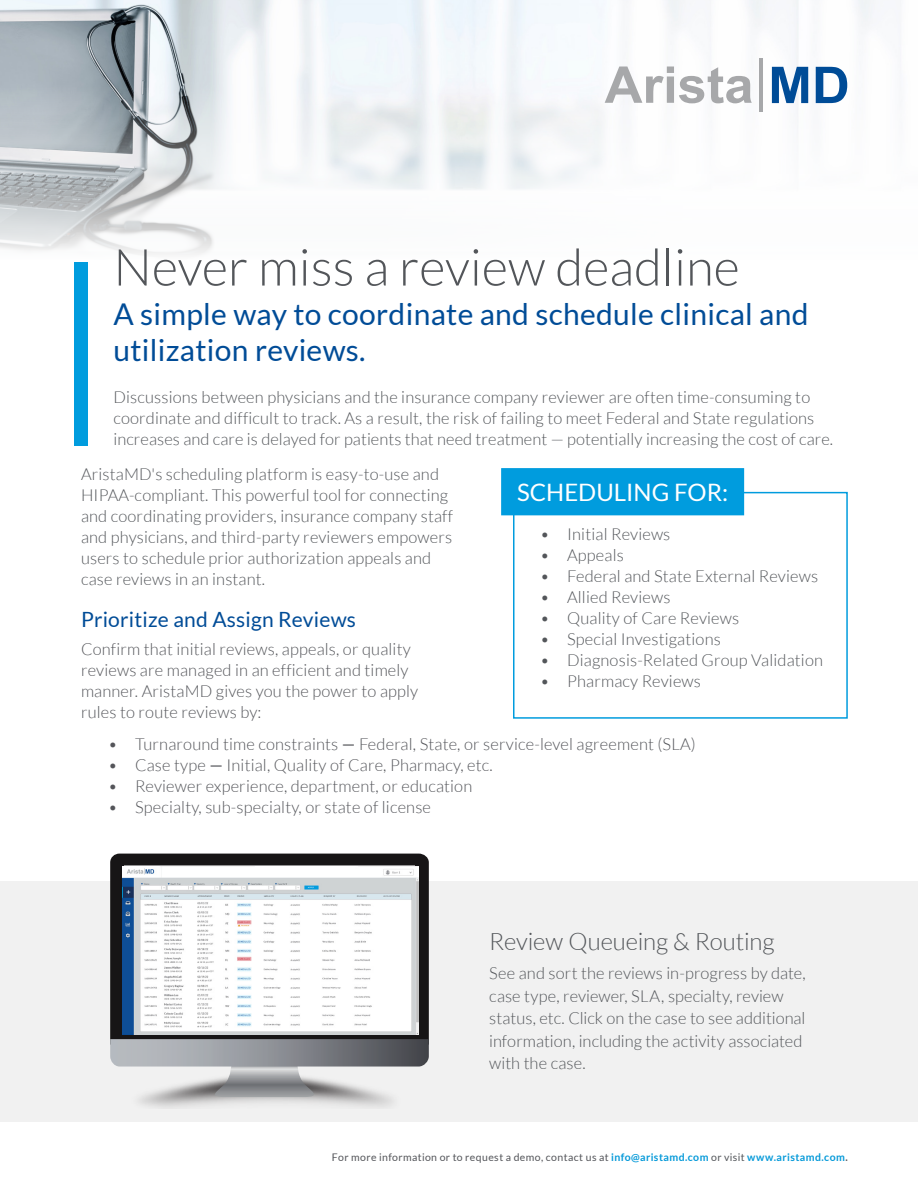
<style>
.page{position:relative;width:918px;height:1188px;background:#fff}
.page>*{position:absolute;margin:0;border:0;box-sizing:border-box;transform-origin:0 0}
.t1{font:300 51px "Lato";color:#53565a}
.t2{font:30px/36px "Lato";letter-spacing:.01em;color:#004c97}
.Subheader_Bold_Dark{font:300 24px "Lato";letter-spacing:-.005em;color:#53565a}
.t3{font:24px "Lato";color:#fff}
.t4{font:21px "Lato";letter-spacing:.01em;color:#004c97}
.Body_Copy{font:300 16.5px/21px "Lato";letter-spacing:.01em;color:#53565a}
.t5{font:300 16.5px/21px "Lato";letter-spacing:.01em;color:#54555a}
.t6{font:10.5px "Lato";letter-spacing:.035em;color:#54555a}
.s1{font-weight:400}
.s2{font-weight:700;color:#069ad9}
.s3{color:#53565a}
.s4{font-weight:700;color:#53565a}
</style>
<div class="page">
<img style="left:0;top:0;width:875px;height:255px">
<svg style="left:605px;top:67px;width:147px;height:36px"></svg>
<hr style="left:759px;top:58px;width:3px;height:54px;background:#a7a8aa">
<svg style="left:772px;top:67px;width:75px;height:36px"></svg>
<div style="left:0;top:881px;width:918px;height:241px;background:#f1f1f1"></div>
<div style="left:74px;top:262px;width:14px;height:184px;background:#009cde"></div>
<svg style="left:110px;top:854px;width:319px;height:185px;background:#201e1f"></svg>
<svg style="left:110px;top:1039px;width:319px;height:58px"></svg>
<div style="left:513px;top:492px;width:335px;height:227px;border:2px solid #009cde"></div>
<div style="left:501px;top:468px;width:243px;height:47px;background:#009cde;border:2px solid #009cde"></div>
<img style="left:122px;top:866px;width:296px;height:169px">
<p class="t1" style="left:113px;top:240px;width:628px">Never miss a review deadline</p>
<p class="t2" style="left:113px;top:296px;width:697px">A simple way to coordinate and schedule clinical and utilization reviews.</p>
<p class="Body_Copy" style="left:113px;top:387px;width:721px">Discussions between physicians and the insurance company reviewer are often time-consuming to coordinate and difficult to track. As a result, the risk of failing to meet Federal and State regulations increases and care is delayed for patients that need treatment — potentially increasing the cost of care.</p>
<p class="Body_Copy" style="left:81px;top:464px;width:374px">AristaMD's scheduling platform is easy-to-use and HIPAA-compliant. This powerful tool for connecting and coordinating providers, insurance company staff and physicians, and third-party reviewers empowers users to schedule prior authorization appeals and case reviews in an instant.</p>
<p class="t4" style="left:81px;top:608px;width:277px">Prioritize and Assign Reviews</p>
<p class="t5" style="left:81px;top:638px;width:339px">Confirm that initial reviews, appeals, or quality reviews are managed in an efficient and timely manner. AristaMD gives you the power to apply rules to route reviews by:</p>
<p class="t3" style="left:517px;top:479px;width:213px">SCHEDULING FOR:</p>
<p class="Body_Copy" style="left:540px;top:523px;width:132px">• Initial Reviews</p>
<p class="Body_Copy" style="left:540px;top:544px;width:85px">• Appeals</p>
<p class="Body_Copy" style="left:540px;top:565px;width:280px">• Federal and State External Reviews</p>
<p class="Body_Copy" style="left:540px;top:586px;width:132px">• Allied Reviews</p>
<p class="Body_Copy" style="left:540px;top:607px;width:201px">• Quality of Care Reviews</p>
<p class="Body_Copy" style="left:540px;top:628px;width:182px">• Special Investigations</p>
<p class="Body_Copy" style="left:540px;top:649px;width:284px">• Diagnosis-Related Group Validation</p>
<p class="Body_Copy" style="left:540px;top:670px;width:162px">• Pharmacy Reviews</p>
<p class="t5" style="left:108px;top:733px;width:589px">• Turnaround time constraints <span class="s1">—</span> Federal, State, or service-level agreement (SLA)</p>
<p class="t5" style="left:108px;top:754px;width:386px">• Case type <span class="s1">—</span> Initial, Quality of Care, Pharmacy, etc.</p>
<p class="t5" style="left:108px;top:775px;width:366px">• Reviewer experience, department, or education</p>
<p class="t5" style="left:108px;top:796px;width:325px">• Specialty, sub-specialty, or state of license</p>
<p class="Subheader_Bold_Dark" style="left:489px;top:929px;width:287px">Review Queueing &amp; Routing</p>
<p class="Body_Copy" style="left:489px;top:962px;width:318px;line-height:22.5px">See and sort the reviews in-progress by date, case type, reviewer, SLA, specialty, review status, etc. Click on the case to see additional information, including the activity associated with the case.</p>
<p class="t6" style="left:332px;top:1151px;width:517px">For more information or to request a demo, contact us at <span class="s2">info@aristamd.com</span> <span class="s3">or visit</span> <span class="s2">www.aristamd.com</span><span class="s4">.</span></p>
</div>
